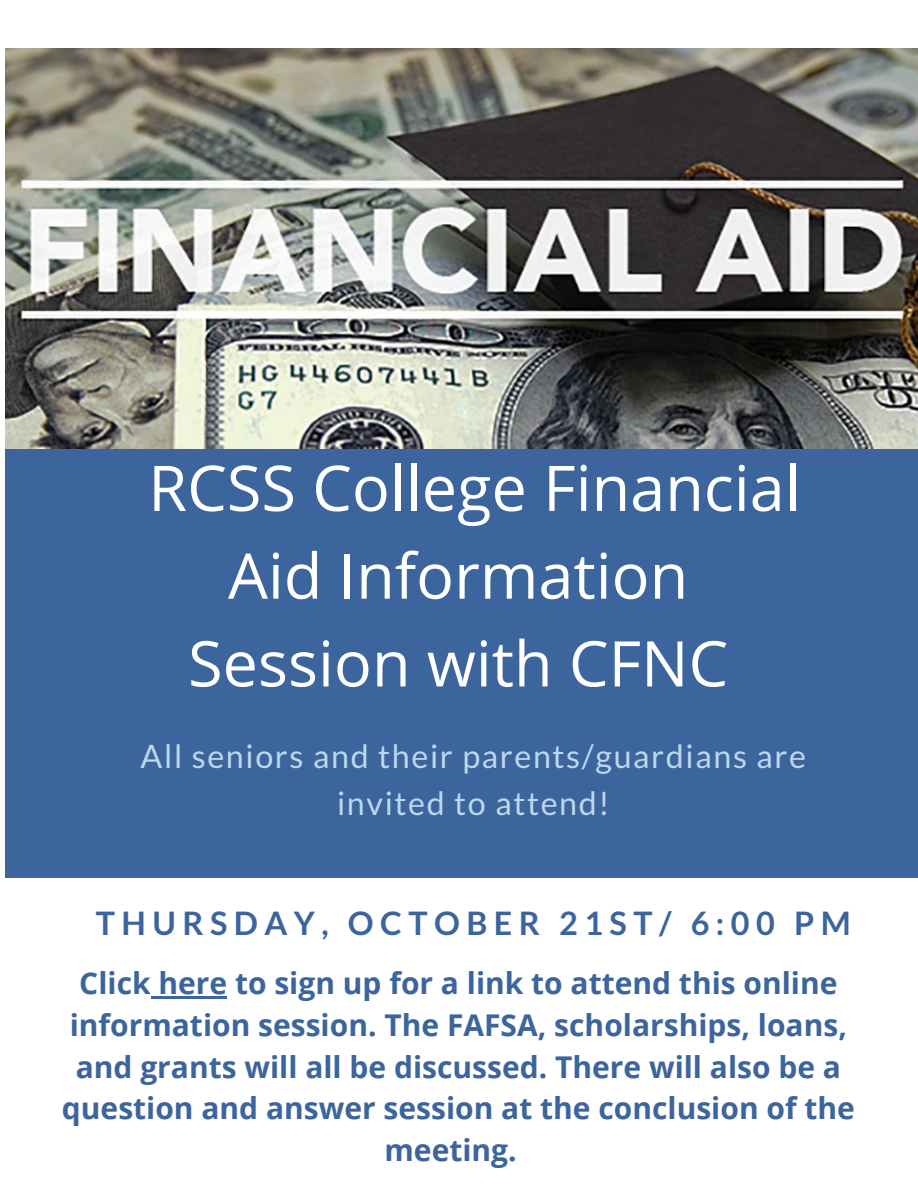
<style>
.page{position:relative;width:918px;height:1188px;background:#fff}
.page>*{position:absolute;margin:0;border:0;box-sizing:border-box;transform-origin:0 0}
.t1{font:63px/87.8px "Open Sans";color:#fff;text-align:center}
.t2{font:32.25px/47.2px "Lato";letter-spacing:.05em;color:#bbd8ee;text-align:center}
.t3{font:700 32.25px "Lato";letter-spacing:.2em;color:#3c649d}
.t4{font:700 30px/41.7px "Open Sans";color:#3c649d;text-align:center}
</style>
<div class="page">
<div style="left:5px;top:449px;width:913px;height:429px;background:#3c649d"></div>
<svg style="left:151px;top:997px;width:8px;height:2px"></svg>
<hr style="left:159px;top:997px;width:68px;height:2px;background:#3c649d">
<img style="left:5px;top:49px;width:913px;height:399px">
<p class="t1" style="left:148px;top:443px;width:654px">RCSS College Financial<br>Aid Information<br>Session with CFNC</p>
<p class="t2" style="left:141px;top:732px;width:667px">All seniors and their parents/guardians are invited to attend!</p>
<p class="t3" style="left:96px;top:903px;width:756px">THURSDAY, OCTOBER 21ST/ 6:00 PM</p>
<p class="t4" style="left:62px;top:962px;width:794px">Click here to sign up for a link to attend this online information session. The FAFSA, scholarships, loans, and grants will all be discussed. There will also be a question and answer session at the conclusion of the meeting.</p>
</div>
